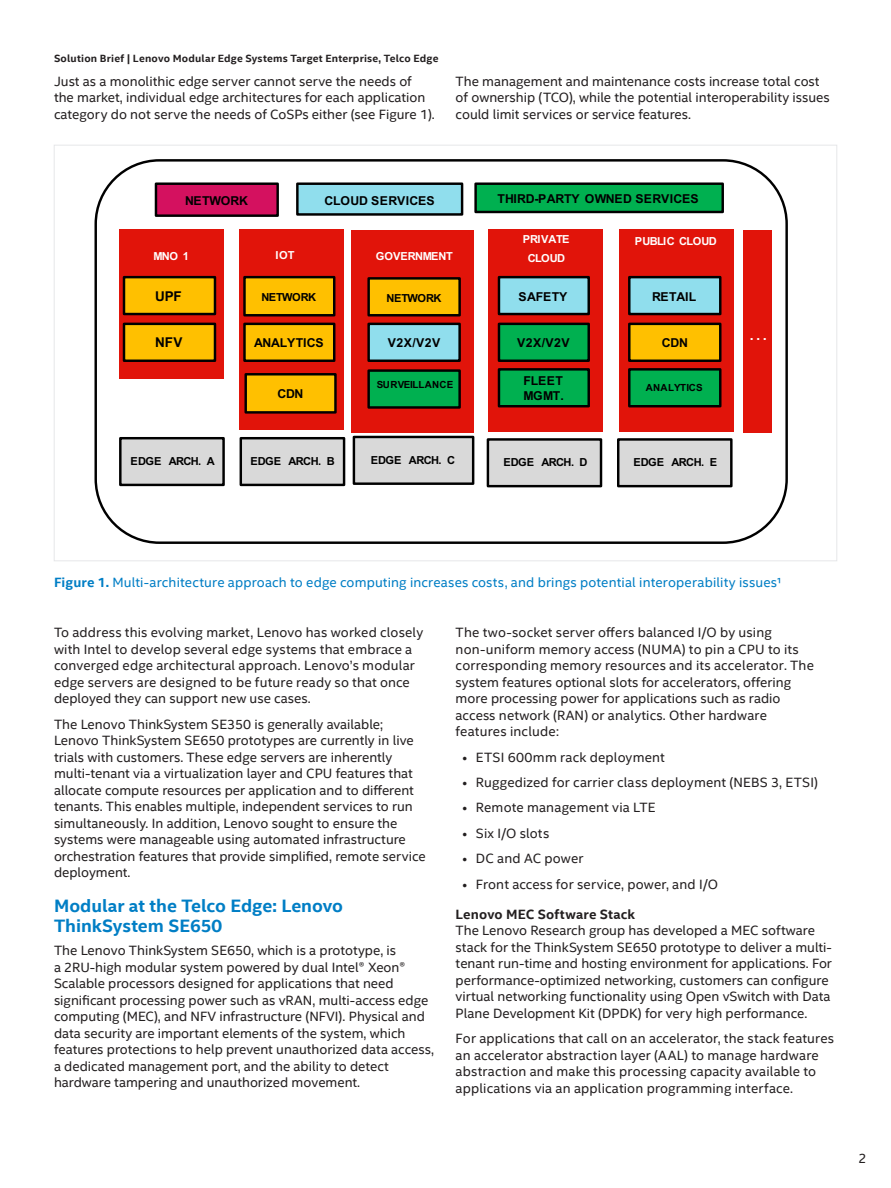
<style>
.page{position:relative;width:891px;height:1188px;background:#fff}
.page>*{position:absolute;margin:0;border:0;box-sizing:border-box;transform-origin:0 0}
.t1{font:19.65px "Arial";color:#fff}
.CopyHeaderBlue{font:700 18px/19.5px "Intel Clear";color:#007ec5}
.MainCopy___Caption{font:13.5px/16.5px "Intel Clear";color:#231f20}
.MainCopy___Caption-2{font:13.5px "Intel Clear";letter-spacing:.01em;color:#007ec5}
.t2{font:700 13.5px "Arial";color:#000}
.t3{font:700 12.3px/14.7px "Arial";letter-spacing:-.02em;color:#000}
.t4{font:700 11.1px "Arial";color:#000}
.t5{font:700 11.1px/19.6px "Arial";color:#fff;text-align:center}
.t6{font:700 10.5px "Intel Clear";letter-spacing:.02em;color:#231f20}
.t7{font:700 9.9px "Arial";color:#000}
.s1{font-weight:700}
</style>
<div class="page">
<div style="left:120px;top:438px;width:104px;height:47px;background:#d9d9d9"></div>
<div style="left:119px;top:437px;width:106px;height:49px;border:2px solid #000"></div>
<div style="left:119px;top:229px;width:105px;height:150px;background:#e1140a"></div>
<div style="left:240px;top:229px;width:104px;height:201px;background:#e1140a"></div>
<div style="left:351px;top:230px;width:123px;height:203px;background:#e1140a"></div>
<div style="left:488px;top:229px;width:114px;height:203px;background:#e1140a"></div>
<div style="left:619px;top:229px;width:115px;height:203px;background:#e1140a"></div>
<div style="left:124px;top:277px;width:91px;height:37px;background:#ffc000"></div>
<div style="left:123px;top:276px;width:93px;height:39px;border:2px solid #000"></div>
<div style="left:124px;top:324px;width:91px;height:37px;background:#ffc000"></div>
<div style="left:123px;top:323px;width:93px;height:39px;border:2px solid #000"></div>
<div style="left:244px;top:277px;width:90px;height:38px;background:#ffc000"></div>
<div style="left:243px;top:276px;width:92px;height:40px;border:2px solid #000"></div>
<div style="left:244px;top:324px;width:90px;height:37px;background:#ffc000"></div>
<div style="left:243px;top:323px;width:92px;height:39px;border:2px solid #000"></div>
<div style="left:369px;top:278px;width:91px;height:37px;background:#ffc000"></div>
<div style="left:367px;top:277px;width:94px;height:39px;border:2px solid #000"></div>
<div style="left:369px;top:324px;width:91px;height:37px;background:#90deed"></div>
<div style="left:367px;top:323px;width:94px;height:39px;border:2px solid #000"></div>
<div style="left:369px;top:371px;width:91px;height:36px;background:#00b050"></div>
<div style="left:367px;top:369px;width:94px;height:40px;border:2px solid #000"></div>
<div style="left:499px;top:277px;width:90px;height:37px;background:#90deed"></div>
<div style="left:498px;top:276px;width:92px;height:39px;border:2px solid #000"></div>
<div style="left:499px;top:324px;width:90px;height:37px;background:#00b050"></div>
<div style="left:498px;top:323px;width:92px;height:39px;border:2px solid #000"></div>
<div style="left:499px;top:369px;width:90px;height:37px;background:#00b050"></div>
<div style="left:498px;top:368px;width:92px;height:39px;border:2px solid #000"></div>
<div style="left:629px;top:277px;width:91px;height:37px;background:#90deed"></div>
<div style="left:628px;top:276px;width:94px;height:39px;border:2px solid #000"></div>
<div style="left:629px;top:324px;width:91px;height:37px;background:#ffc000"></div>
<div style="left:628px;top:323px;width:94px;height:39px;border:2px solid #000"></div>
<div style="left:629px;top:369px;width:91px;height:37px;background:#00b050"></div>
<div style="left:628px;top:368px;width:94px;height:39px;border:2px solid #000"></div>
<div style="left:744px;top:230px;width:28px;height:203px;background:#e1140a"></div>
<div style="left:156px;top:184px;width:122px;height:32px;background:#d4115f"></div>
<div style="left:155px;top:182px;width:124px;height:35px;border:2px solid #000"></div>
<div style="left:297px;top:184px;width:165px;height:30px;background:#90deed"></div>
<div style="left:296px;top:182px;width:167px;height:34px;border:2px solid #000"></div>
<div style="left:476px;top:184px;width:247px;height:28px;background:#00b050"></div>
<div style="left:474px;top:182px;width:250px;height:31px;border:2px solid #000"></div>
<div style="left:246px;top:374px;width:89px;height:38px;background:#ffc000"></div>
<div style="left:244px;top:373px;width:93px;height:41px;border:2px solid #000"></div>
<div style="left:241px;top:438px;width:103px;height:47px;background:#d9d9d9"></div>
<div style="left:240px;top:437px;width:105px;height:49px;border:2px solid #000"></div>
<div style="left:354px;top:437px;width:119px;height:47px;background:#d9d9d9"></div>
<div style="left:353px;top:436px;width:121px;height:49px;border:2px solid #000"></div>
<div style="left:488px;top:439px;width:113px;height:47px;background:#d9d9d9"></div>
<div style="left:487px;top:438px;width:115px;height:49px;border:2px solid #000"></div>
<div style="left:618px;top:439px;width:113px;height:47px;background:#d9d9d9"></div>
<div style="left:617px;top:438px;width:116px;height:49px;border:2px solid #000"></div>
<p class="t6" style="left:54px;top:51px;width:386px">Solution Brief | Lenovo Modular Edge Systems Target Enterprise, Telco Edge</p>
<p class="MainCopy___Caption" style="left:54px;top:72px;width:382px">Just as a monolithic edge server cannot serve the needs of the market, individual edge architectures for each application category do not serve the needs of CoSPs either (see Figure 1).</p>
<p class="MainCopy___Caption" style="left:456px;top:72px;width:376px">The management and maintenance costs increase total cost of ownership (TCO), while the potential interoperability issues could limit services or service features.</p>
<p class="t3" style="left:185px;top:193px;width:64px">".%5637</p>
<p class="t3" style="left:325px;top:193px;width:116px">'#684/(.3)&amp;'.(/</p>
<p class="t3" style="left:498px;top:192px;width:203px">%9&amp;34:;!3%$/65".4/(.3)&amp;'.(</p>
<p class="t5" style="left:153px;top:246px;width:40px">*+,$ -$</p>
<p class="t5" style="left:275px;top:245px;width:21px">.,/</p>
<p class="t5" style="left:376px;top:246px;width:78px">#,0!&amp;+*!+/</p>
<p class="t2" style="left:155px;top:286px;width:28px">!"#</p>
<p class="t2" style="left:155px;top:333px;width:29px">$#%</p>
<p class="t4" style="left:261px;top:289px;width:56px">+!/1,&amp;2</p>
<p class="t3" style="left:254px;top:336px;width:71px">!"!#$%&amp;'(</p>
<p class="t4" style="left:387px;top:290px;width:56px">+!/1,&amp;2</p>
<p class="t3" style="left:388px;top:336px;width:54px">)*+,)*)</p>
<p class="t3" style="left:277px;top:386px;width:28px">'4"</p>
<p class="t7" style="left:377px;top:377px;width:78px">#$%&amp;'())*+,'</p>
<p class="t5" style="left:523px;top:229px;width:51px">3&amp;.0%/!$ '6,4"</p>
<p class="t3" style="left:519px;top:289px;width:50px">(!-.%$</p>
<p class="t3" style="left:517px;top:336px;width:54px">)*+,)*)</p>
<p class="t3" style="left:523px;top:374px;width:44px">-#..%/<br>010%2</p>
<p class="t5" style="left:635px;top:232px;width:83px">3456.'$ '6,4"</p>
<p class="t3" style="left:652px;top:289px;width:46px">3.%!&amp;#</p>
<p class="t3" style="left:662px;top:336px;width:28px">'4"</p>
<p class="t7" style="left:646px;top:381px;width:58px">*+*)-.(,#</p>
<p class="t4" style="left:131px;top:454px;width:86px">!"#!$$%&amp;'()$ %</p>
<p class="t4" style="left:250px;top:454px;width:86px">!"#!$$%&amp;'()$ 5</p>
<p class="t4" style="left:371px;top:452px;width:86px">!"#!$$%&amp;'()$ '</p>
<p class="t4" style="left:503px;top:455px;width:86px">!"#!$$%&amp;'()$ "</p>
<p class="t4" style="left:633px;top:455px;width:85px">!"#!$$%&amp;'()$ !</p>
<p class="t1" style="left:748px;top:319px;width:21px">!</p>
<p class="MainCopy___Caption-2" style="left:54px;top:573px;width:730px"><span class="s1">Figure 1.</span> Multi-architecture approach to edge computing increases costs, and brings potential interoperability issues1</p>
<p class="MainCopy___Caption" style="left:54px;top:624px;width:371px">To address this evolving market, Lenovo has worked closely with Intel to develop several edge systems that embrace a converged edge architectural approach. Lenovo’s modular edge servers are designed to be future ready so that once deployed they can support new use cases.</p>
<p class="MainCopy___Caption" style="left:54px;top:715px;width:373px">The Lenovo ThinkSystem SE350 is generally available; Lenovo ThinkSystem SE650 prototypes are currently in live trials with customers. These edge servers are inherently multi-tenant via a virtualization layer and CPU features that allocate compute resources per application and to different tenants. This enables multiple, independent services to run simultaneously. In addition, Lenovo sought to ensure the systems were manageable using automated infrastructure orchestration features that provide simplified, remote service deployment.</p>
<p class="CopyHeaderBlue" style="left:54px;top:896px;width:291px">Modular at the Telco Edge: Lenovo<br>ThinkSystem SE650</p>
<p class="MainCopy___Caption" style="left:54px;top:942px;width:381px">The Lenovo ThinkSystem SE650, which is a prototype, is<br>a 2RU-high modular system powered by dual Intel® Xeon® Scalable processors designed for applications that need significant processing power such as vRAN, multi-access edge computing (MEC), and NFV infrastructure (NFVI). Physical and data security are important elements of the system, which features protections to help prevent unauthorized data access, a dedicated management port, and the ability to detect hardware tampering and unauthorized movement.</p>
<p class="MainCopy___Caption" style="left:456px;top:624px;width:360px">The two-socket server offers balanced I/O by using non-uniform memory access (NUMA) to pin a CPU to its corresponding memory resources and its accelerator. The system features optional slots for accelerators, offering more processing power for applications such as radio access network (RAN) or analytics. Other hardware features include:</p>
<p class="MainCopy___Caption" style="left:462px;top:748px;width:204px">• ETSI 600mm rack deployment</p>
<p class="MainCopy___Caption" style="left:462px;top:774px;width:357px">• Ruggedized for carrier class deployment (NEBS 3, ETSI)</p>
<p class="MainCopy___Caption" style="left:462px;top:799px;width:195px">• Remote management via LTE</p>
<p class="MainCopy___Caption" style="left:462px;top:824px;width:88px">• Six I/O slots</p>
<p class="MainCopy___Caption" style="left:462px;top:850px;width:123px">• DC and AC power</p>
<p class="MainCopy___Caption" style="left:462px;top:875px;width:257px">• Front access for service, power, and I/O</p>
<p class="MainCopy___Caption" style="left:456px;top:905px;width:378px"><span class="s1">Lenovo MEC Software Stack<br></span>The Lenovo Research group has developed a MEC software stack for the ThinkSystem SE650 prototype to deliver a multi&shy;tenant run-time and hosting environment for applications. For performance-optimized networking, customers can configure virtual networking functionality using Open vSwitch with Data Plane Development Kit (DPDK) for very high performance.</p>
<p class="MainCopy___Caption" style="left:456px;top:1030px;width:380px">For applications that call on an accelerator, the stack features an accelerator abstraction layer (AAL) to manage hardware abstraction and make this processing capacity available to applications via an application programming interface.</p>
<p class="MainCopy___Caption" style="left:858px;top:1150px;width:10px">2</p>
</div>
